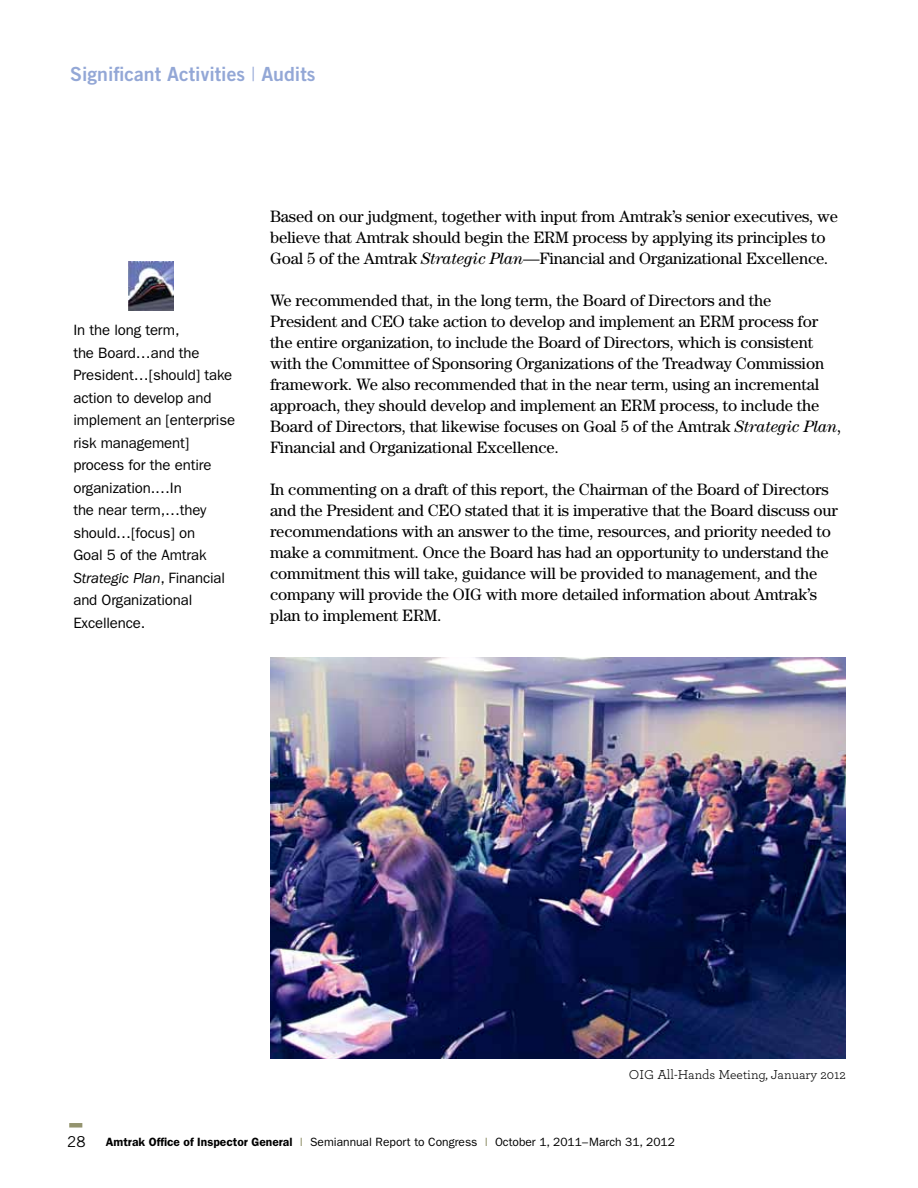
<style>
.page{position:relative;width:918px;height:1188px;background:#fff}
.page>*{position:absolute;margin:0;border:0;box-sizing:border-box;transform-origin:0 0}
.t1{font:19.5px "Trade Gothic LT Std Bd 2";color:#93a7d6}
.t2{font:16.5px/21px "Century Std";letter-spacing:-.01em;color:#000}
.t3{font:15px/22.5px "ITC Franklin Gothic Std";letter-spacing:-.01em;color:#000}
.t4{font:15px "Trade Gothic LT Std";color:#000}
.t5{font:13.5px "Archer";color:#000}
.t6{font:12px "ITC Franklin Gothic Std";color:#000}
.s1{font-family:"Trade Gothic LT Std";font-weight:300}
.s2{font-style:italic}
.s3{font-weight:600}
.s4{color:#94946f}
</style>
<div class="page">
<div style="left:69px;top:1123px;width:13px;height:5px;background:#94946f"></div>
<img style="left:270px;top:657px;width:576px;height:401px">
<img style="left:129px;top:262px;width:45px;height:49px">
<p class="t1" style="left:70px;top:62px;width:247px">Significant Activities <span class="s1">|</span> Audits</p>
<p class="t3" style="left:73px;top:319px;width:163px">In the long term,<br>the Board…and the<br>President…[should] take action to develop and implement an [enterprise risk management] process for the entire organization.…In<br>the near term,…they should…[focus] on<br>Goal 5 of the Amtrak<br><span class="s2">Strategic Plan</span>, Financial and Organizational<br>Excellence.</p>
<p class="t2" style="left:270px;top:206px;width:570px">Based on our judgment, together with input from Amtrak’s senior executives, we believe that Amtrak should begin the ERM process by applying its principles to<br>Goal 5 of the Amtrak <span class="s2">Strategic Plan</span>—Financial and Organizational Excellence.</p>
<p class="t2" style="left:270px;top:290px;width:573px">We recommended that, in the long term, the Board of Directors and the President and CEO take action to develop and implement an ERM process for the entire organization, to include the Board of Directors, which is consistent with the Committee of Sponsoring Organizations of the Treadway Commission framework. We also recommended that in the near term, using an incremental approach, they should develop and implement an ERM process, to include the Board of Directors, that likewise focuses on Goal 5 of the Amtrak <span class="s2">Strategic Plan</span>, Financial and Organizational Excellence.</p>
<p class="t2" style="left:270px;top:479px;width:570px">In commenting on a draft of this report, the Chairman of the Board of Directors and the President and CEO stated that it is imperative that the Board discuss our recommendations with an answer to the time, resources, and priority needed to make a commitment. Once the Board has had an opportunity to understand the commitment this will take, guidance will be provided to management, and the company will provide the OIG with more detailed information about Amtrak’s plan to implement ERM.</p>
<p class="t5" style="left:629px;top:1065px;width:219px">OIG All-Hands Meeting, January 2012</p>
<p class="t4" style="left:67px;top:1133px;width:20px">28</p>
<p class="t6" style="left:106px;top:1136px;width:571px"><span class="s3">Amtrak Office of Inspector General</span> <span class="s4">I</span> Semiannual Report to Congress <span class="s4">I</span> October 1, 2011–March 31, 2012</p>
</div>
